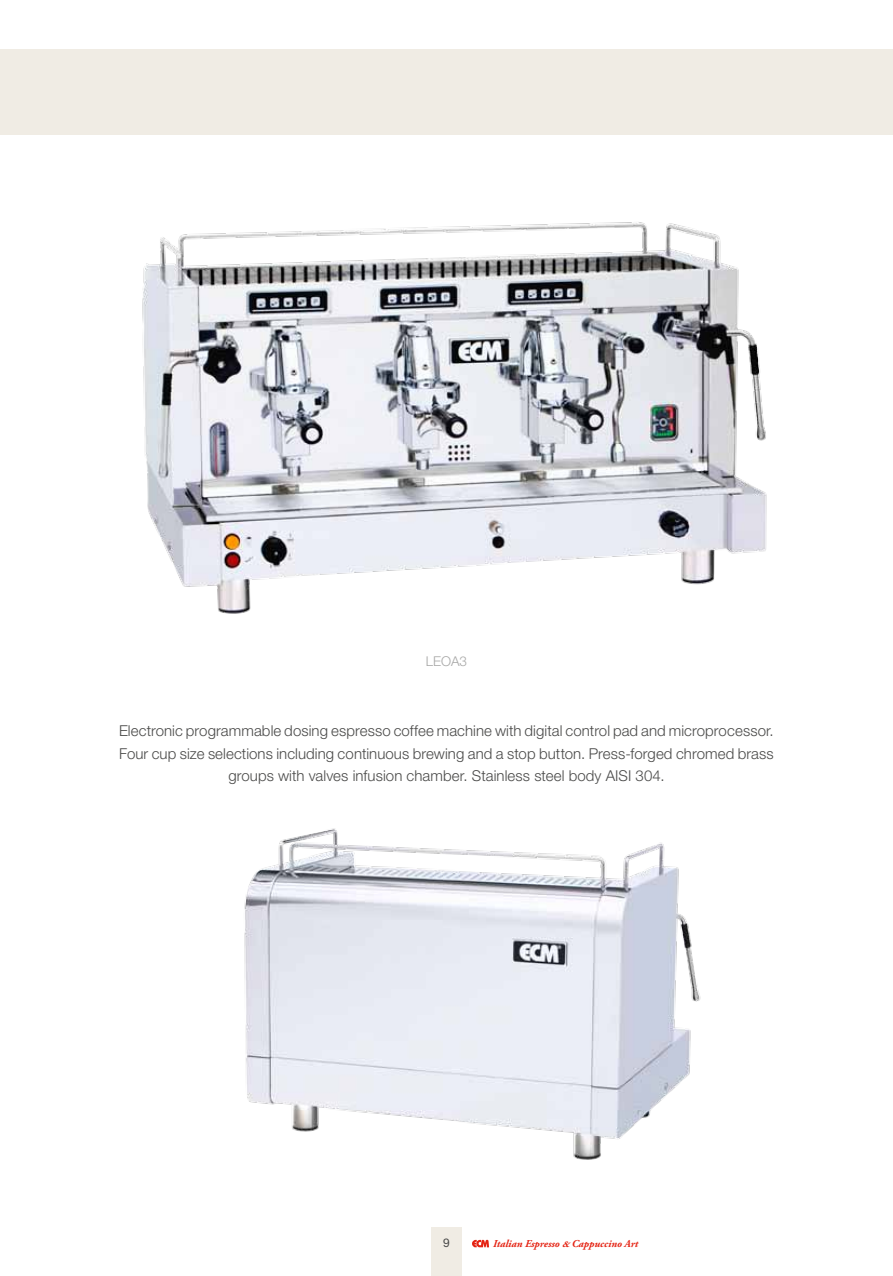
<style>
.page{position:relative;width:893px;height:1276px;background:#fff}
.page>*{position:absolute;margin:0;border:0;box-sizing:border-box;transform-origin:0 0}
.t1{font:300 15px/22.5px "Helvetica Neue LT Std";letter-spacing:.005em;color:#4a4a49;text-align:center}
.t2{font:300 13.5px "Helvetica Neue LT Std";color:#a8a8a7}
.t3{font:12px "Helvetica Neue LT Std";color:#4a4a49}
.t4{font:italic 700 10.5px "Adobe Garamond Pro";color:#e42313}
.s1{font-size:9px}
</style>
<div class="page">
<img style="left:244px;top:828px;width:457px;height:332px">
<img style="left:142px;top:222px;width:625px;height:392px">
<div style="left:0;top:49px;width:893px;height:85px;background:#f0ece4"></div>
<div style="left:431px;top:1227px;width:30px;height:49px;background:#f0ece4"></div>
<svg style="left:472px;top:1239px;width:17px;height:8px"></svg>
<p class="t2" style="left:426px;top:652px;width:43px">LEOA3</p>
<p class="t1" style="left:119px;top:719px;width:656px">Electronic programmable dosing espresso coffee machine with digital control pad and microprocessor.<br>Four cup size selections including continuous brewing and a stop button. Press-forged chromed brass groups with valves infusion chamber. Stainless steel body AISI 304.</p>
<p class="t3" style="left:443px;top:1235px;width:8px">9</p>
<p class="t4" style="left:493px;top:1238px;width:147px">Italian Espresso <span class="s1">&amp;</span>Cappuccino Art</p>
</div>
